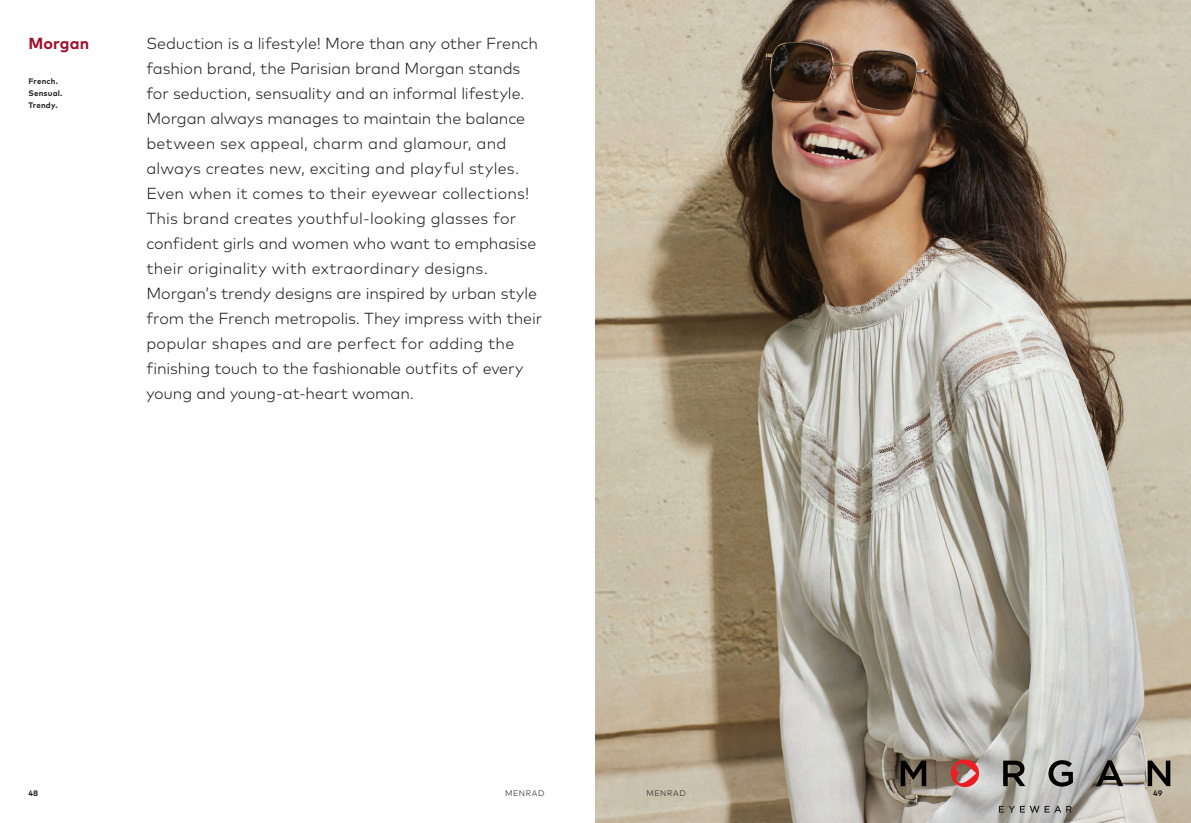
<style>
.page{position:relative;width:1191px;height:823px;background:#fff}
.page>*{position:absolute;margin:0;border:0;box-sizing:border-box;transform-origin:0 0}
.t1{font:300 16px/25px "Mark Pro";letter-spacing:-.005em;color:#231f20}
.t2{font:700 16px "Mark Pro";letter-spacing:.01em;color:#a20e29}
.t3{font:700 8px "Mark Pro";letter-spacing:.025em;color:#231f20}
.t4{font:300 8px "Mark Pro";letter-spacing:.07em;color:#231f20}
</style>
<div class="page">
<img style="left:595px;top:0;width:596px;height:822px">
<svg style="left:900px;top:760px;width:26px;height:25px"></svg>
<svg style="left:1003px;top:760px;width:22px;height:25px"></svg>
<svg style="left:1048px;top:759px;width:24px;height:27px"></svg>
<svg style="left:1096px;top:760px;width:27px;height:25px"></svg>
<svg style="left:1147px;top:760px;width:23px;height:25px"></svg>
<svg style="left:951px;top:759px;width:28px;height:27px"></svg>
<svg style="left:999px;top:805px;width:72px;height:7px"></svg>
<p class="t2" style="left:28px;top:31px;width:62px">Morgan</p>
<p class="t1" style="left:146px;top:29px;width:397px">Seduction is a lifestyle! More than any other French fashion brand, the Parisian brand Morgan stands for seduction, sensuality and an informal lifestyle.<br>Morgan always manages to maintain the balance between sex appeal, charm and glamour, and always creates new, exciting and playful styles.<br>Even when it comes to their eyewear collections!<br>This brand creates youthful-looking glasses for confident girls and women who want to emphasise their originality with extraordinary designs.<br>Morgan’s trendy designs are inspired by urban style from the French metropolis. They impress with their popular shapes and are perfect for adding the finishing touch to the fashionable outfits of every young and young-at-heart woman.</p>
<p class="t3" style="left:28px;top:75px;width:31px">French.</p>
<p class="t3" style="left:28px;top:87px;width:36px">Sensual.</p>
<p class="t3" style="left:28px;top:99px;width:31px">Trendy.</p>
<p class="t3" style="left:28px;top:786px;width:11px">48</p>
<p class="t4" style="left:505px;top:786px;width:41px">MENRAD</p>
<p class="t4" style="left:646px;top:786px;width:41px">MENRAD</p>
<p class="t3" style="left:1153px;top:786px;width:11px">49</p>
</div>
